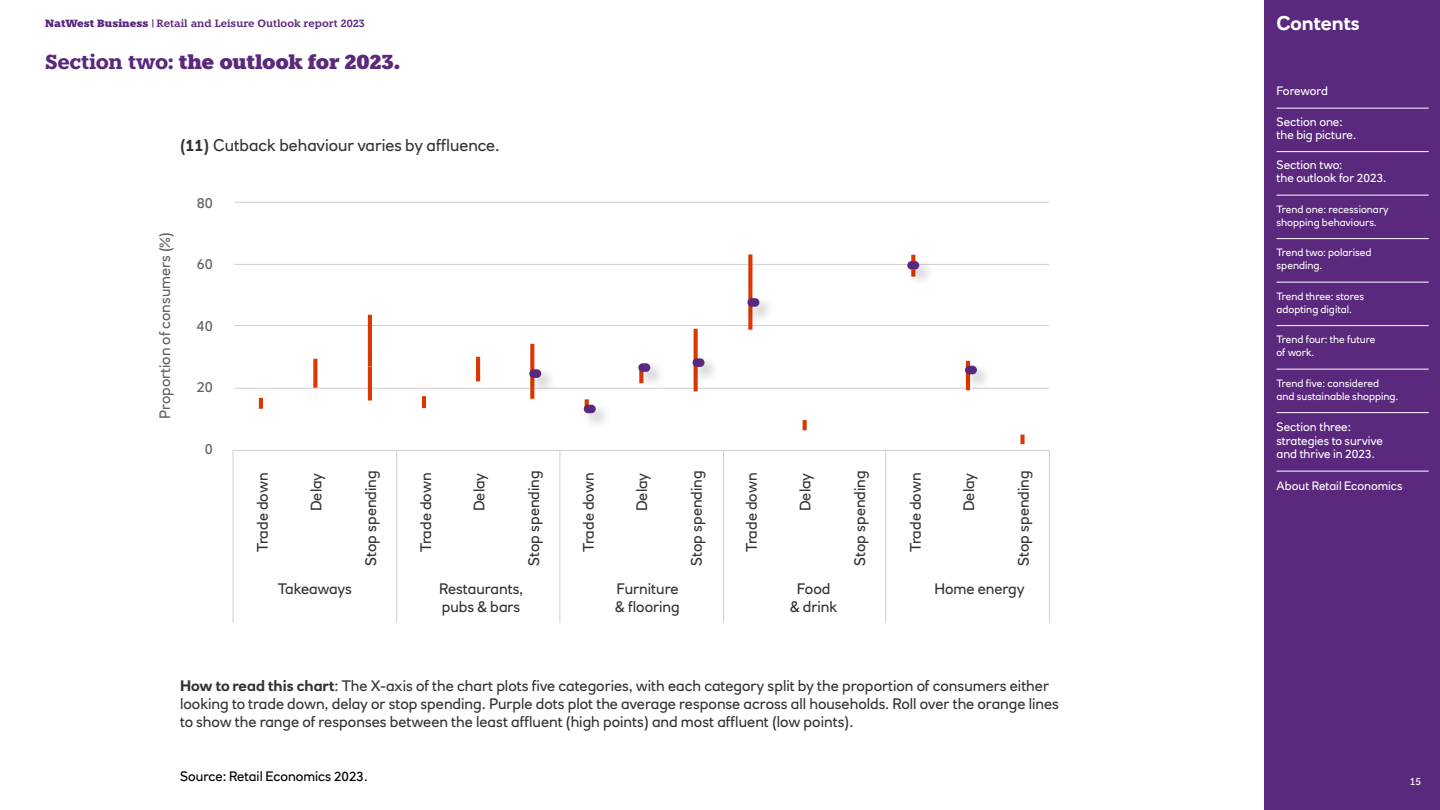
<style>
.page{position:relative;width:1440px;height:810px;background:#fff}
.page>*{position:absolute;margin:0;border:0;box-sizing:border-box;transform-origin:0 0}
.t1{font:900 20.25px "Knile";letter-spacing:-.015em;color:#5a287d}
.t2{font:700 19.5px "RN House Sans";color:#fff}
.t3{font:16.5px "RN House Sans";color:#333}
.t4{font:15px/18px "RN House Sans";color:#333}
.t5{font:15px "RN House Sans";letter-spacing:-.02em;color:#333}
.t6{font:14.85px "RN House Sans";color:#646068}
.t7{font:14.55px "RN House Sans";color:#646068}
.t8{font:13.5px "RN House Sans";color:#000}
.t9{font:12px/12.8px "RN House Sans";color:#fff}
.t10{font:12px "RN House Sans";letter-spacing:-.02em;color:#fff}
.t11{font:10.5px/12.8px "RN House Sans";color:#fff}
.t12{font:600 10.5px "Knile";color:#5a287d}
.s1{font-weight:900}
.s2{font-family:"RN House Sans";font-weight:700}
.s3{font-weight:700}
</style>
<div class="page">
<div style="left:1264px;top:0;width:176px;height:810px;background:#5a287d"></div>
<hr style="left:1276px;top:108px;width:153px;height:1px;background:#fff">
<hr style="left:1276px;top:151px;width:153px;height:1px;background:#fff">
<hr style="left:1276px;top:195px;width:153px;height:1px;background:#fff">
<hr style="left:1276px;top:238px;width:153px;height:1px;background:#fff">
<hr style="left:1276px;top:282px;width:153px;height:1px;background:#fff">
<hr style="left:1276px;top:325px;width:153px;height:1px;background:#fff">
<hr style="left:1276px;top:369px;width:153px;height:1px;background:#fff">
<hr style="left:1276px;top:412px;width:153px;height:1px;background:#fff">
<hr style="left:1276px;top:471px;width:153px;height:1px;background:#fff">
<hr style="left:235px;top:202px;width:814px;height:1px;background:#cccfd0">
<hr style="left:235px;top:264px;width:814px;height:1px;background:#cccfd0">
<hr style="left:235px;top:325px;width:814px;height:1px;background:#cccfd0">
<hr style="left:235px;top:388px;width:814px;height:1px;background:#cccfd0">
<hr style="left:233px;top:450px;width:816px;height:1px;background:#cccfd0">
<hr style="left:233px;top:450px;width:1px;height:173px;background:#cccfd0">
<hr style="left:397px;top:450px;width:1px;height:173px;background:#cccfd0">
<hr style="left:560px;top:450px;width:1px;height:173px;background:#cccfd0">
<hr style="left:723px;top:450px;width:1px;height:173px;background:#cccfd0">
<hr style="left:886px;top:450px;width:1px;height:173px;background:#cccfd0">
<hr style="left:1049px;top:450px;width:1px;height:173px;background:#cccfd0">
<hr style="left:259px;top:398px;width:4px;height:11px;background:#db3700">
<svg style="left:313px;top:359px;width:4px;height:29px"></svg>
<hr style="left:368px;top:315px;width:4px;height:51px;background:#db3700">
<hr style="left:368px;top:366px;width:4px;height:35px;background:#db3700">
<hr style="left:422px;top:396px;width:4px;height:12px;background:#db3700">
<hr style="left:476px;top:357px;width:4px;height:24px;background:#db3700">
<svg style="left:530px;top:344px;width:4px;height:22px"></svg>
<svg style="left:530px;top:395px;width:4px;height:4px"></svg>
<div style="left:526px;top:366px;width:32px;height:29px;background:#000;opacity:.3"></div>
<div style="left:529px;top:369px;width:12px;height:9px;background:#5a287d;border-radius:4px"></div>
<div style="left:581px;top:401px;width:32px;height:29px;background:#000;opacity:.3"></div>
<div style="left:584px;top:405px;width:12px;height:8px;background:#5a287d;border-radius:4px"></div>
<div style="left:635px;top:360px;width:32px;height:29px;background:#000;opacity:.3"></div>
<div style="left:638px;top:363px;width:12px;height:9px;background:#5a287d;border-radius:4px"></div>
<svg style="left:694px;top:329px;width:4px;height:26px"></svg>
<svg style="left:694px;top:384px;width:4px;height:7px"></svg>
<div style="left:690px;top:355px;width:31px;height:29px;background:#000;opacity:.3"></div>
<div style="left:693px;top:358px;width:12px;height:9px;background:#5a287d;border-radius:4px"></div>
<svg style="left:748px;top:255px;width:4px;height:40px"></svg>
<svg style="left:748px;top:324px;width:4px;height:6px"></svg>
<div style="left:744px;top:295px;width:32px;height:29px;background:#000;opacity:.3"></div>
<div style="left:747px;top:298px;width:12px;height:9px;background:#5a287d;border-radius:4px"></div>
<svg style="left:803px;top:420px;width:4px;height:10px"></svg>
<svg style="left:911px;top:255px;width:4px;height:3px"></svg>
<div style="left:904px;top:258px;width:32px;height:29px;background:#000;opacity:.3"></div>
<div style="left:907px;top:261px;width:12px;height:9px;background:#5a287d;border-radius:4px"></div>
<div style="left:962px;top:362px;width:32px;height:29px;background:#000;opacity:.3"></div>
<div style="left:965px;top:366px;width:12px;height:8px;background:#5a287d;border-radius:4px"></div>
<div style="left:1020px;top:435px;width:5px;height:9px;background:#db3700"></div>
<p class="t12" style="left:45px;top:17px;width:321px"><span class="s1">NatWest Business</span> <span class="s2">|</span> Retail and Leisure Outlook report 2023</p>
<h2 class="t2" style="left:1276px;top:11px;width:85px">Contents</h2>
<h1 class="t1" style="left:45px;top:49px;width:357px"><span class="s3">Section two:</span> the outlook for 2023.</h1>
<p class="t3" style="left:180px;top:135px;width:321px"><span class="s3">(11)</span> Cutback behaviour varies by affluence.</p>
<p class="t6" style="left:156px;top:419px;width:188px;rotate:-90deg">Proportion of consumers (%)</p>
<p class="t7" style="left:197px;top:194px;width:18px">80</p>
<p class="t7" style="left:197px;top:255px;width:18px">60</p>
<p class="t7" style="left:197px;top:317px;width:18px">40</p>
<p class="t7" style="left:197px;top:378px;width:18px">20</p>
<p class="t7" style="left:205px;top:440px;width:10px">0</p>
<p class="t4" style="left:254px;top:552px;width:81px;rotate:-90deg">Trade down</p>
<p class="t4" style="left:362px;top:566px;width:97px;rotate:-90deg">Stop spending</p>
<p class="t4" style="left:307px;top:511px;width:40px;rotate:-90deg">Delay</p>
<p class="t4" style="left:417px;top:552px;width:81px;rotate:-90deg">Trade down</p>
<p class="t4" style="left:525px;top:566px;width:97px;rotate:-90deg">Stop spending</p>
<p class="t4" style="left:470px;top:511px;width:40px;rotate:-90deg">Delay</p>
<p class="t4" style="left:579px;top:552px;width:81px;rotate:-90deg">Trade down</p>
<p class="t4" style="left:688px;top:566px;width:97px;rotate:-90deg">Stop spending</p>
<p class="t4" style="left:633px;top:511px;width:40px;rotate:-90deg">Delay</p>
<p class="t4" style="left:743px;top:552px;width:81px;rotate:-90deg">Trade down</p>
<p class="t4" style="left:851px;top:566px;width:97px;rotate:-90deg">Stop spending</p>
<p class="t4" style="left:796px;top:511px;width:40px;rotate:-90deg">Delay</p>
<p class="t4" style="left:906px;top:552px;width:81px;rotate:-90deg">Trade down</p>
<p class="t4" style="left:1014px;top:566px;width:97px;rotate:-90deg">Stop spending</p>
<p class="t4" style="left:960px;top:511px;width:40px;rotate:-90deg">Delay</p>
<p class="t5" style="left:278px;top:580px;width:76px">Takeaways</p>
<p class="t4" style="left:439px;top:580px;width:86px">Restaurants, pubs &amp; bars</p>
<p class="t4" style="left:615px;top:580px;width:66px">Furniture &amp; flooring</p>
<p class="t4" style="left:790px;top:580px;width:49px;text-align:center">Food<br>&amp; drink</p>
<p class="t4" style="left:935px;top:580px;width:92px">Home energy</p>
<p class="t10" style="left:1276px;top:84px;width:53px">Foreword</p>
<p class="t9" style="left:1276px;top:115px;width:81px">Section one: the big picture.</p>
<p class="t9" style="left:1276px;top:159px;width:112px">Section two:<br>the outlook for 2023.</p>
<p class="t11" style="left:1276px;top:203px;width:114px">Trend one: recessionary shopping behaviours.</p>
<p class="t11" style="left:1276px;top:246px;width:96px">Trend two: polarised spending.</p>
<p class="t11" style="left:1276px;top:290px;width:89px">Trend three: stores adopting digital.</p>
<p class="t11" style="left:1276px;top:333px;width:100px">Trend four: the future of work.</p>
<p class="t11" style="left:1276px;top:377px;width:123px">Trend five: considered and sustainable shopping.</p>
<p class="t9" style="left:1276px;top:420px;width:108px;line-height:13.5px">Section three: strategies to survive and thrive in 2023.</p>
<p class="t9" style="left:1276px;top:479px;width:128px">About Retail Economics</p>
<p class="t4" style="left:180px;top:677px;width:881px"><span class="s3">How to read this chart</span>: The X-axis of the chart plots five categories, with each category split by the proportion of consumers either looking to trade down, delay or stop spending. Purple dots plot the average response across all households. Roll over the orange lines to show the range of responses between the least affluent (high points) and most affluent (low points).</p>
<p class="t8" style="left:180px;top:768px;width:189px">Source: Retail Economics 2023.</p>
<p class="t11" style="left:1410px;top:775px;width:13px">15</p>
</div>
